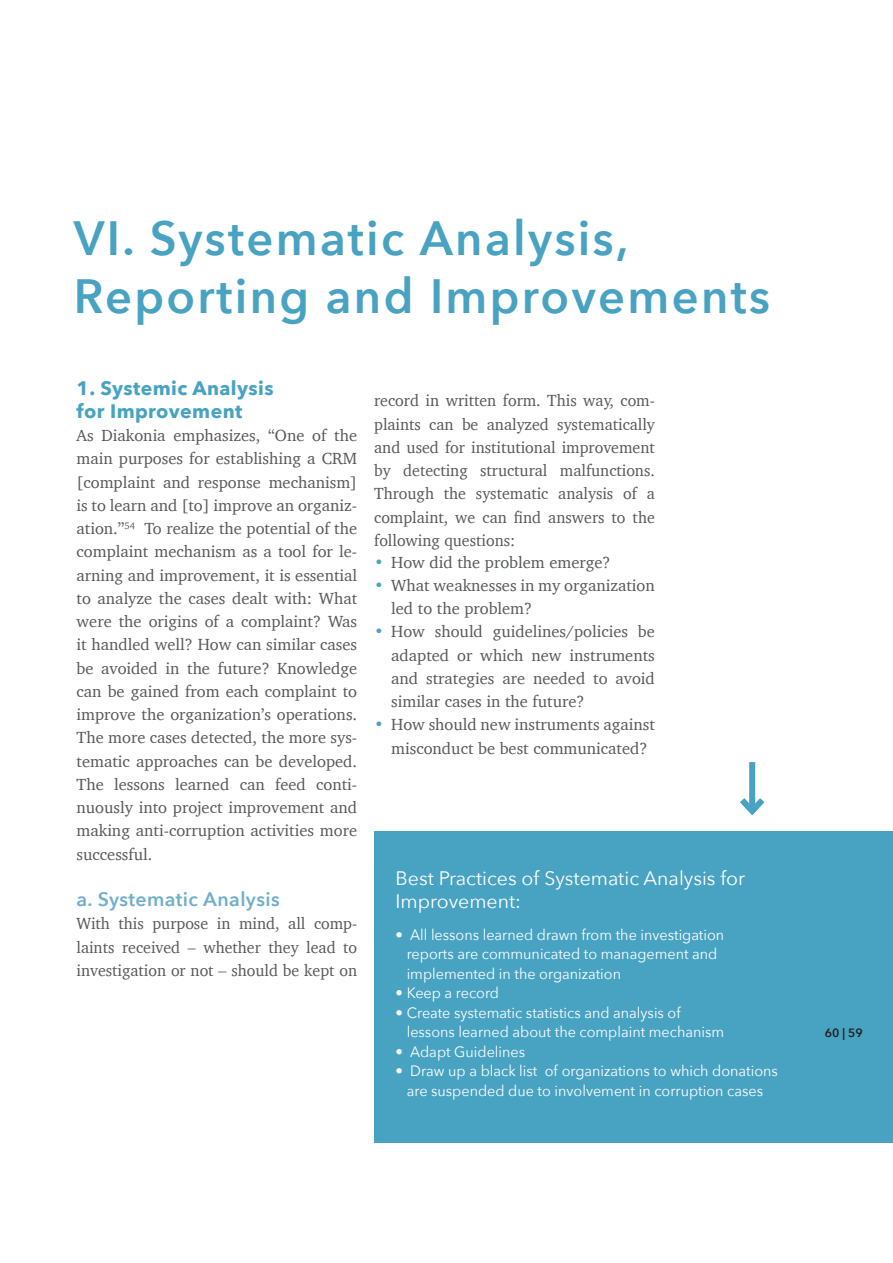
<style>
.page{position:relative;width:893px;height:1263px;background:#fff}
.page>*{position:absolute;margin:0;border:0;box-sizing:border-box;transform-origin:0 0}
.t1{font:600 48px/58.2px "Avenir Next";letter-spacing:.05em;color:#48a2c2}
.box_titel{font:19.5px/23.4px "Avenir Next";color:#fff}
._02_zwischentitel_fe{font:700 19.5px/23.4px "Avenir Next";letter-spacing:.02em;color:#48a2c2}
._02_zwischentitel_he{font:600 19.5px "Avenir Next";letter-spacing:.02em;color:#6fafcb}
._03_lauftext{font:16.5px/23.2px "Charter";color:#57585a;text-align:justify}
.box_lauftext{font:15px/19.5px "Avenir Next";color:#fff}
.t2{font:600 12px "Avenir Next";color:#231f20}
.s1{color:#48a2c2}
</style>
<div class="page">
<div style="left:374px;top:831px;width:519px;height:312px;background:#48a2c2"></div>
<div style="left:749px;top:762px;width:6px;height:49px;background:#48a2c2"></div>
<svg style="left:740px;top:792px;width:25px;height:24px"></svg>
<p class="t1" style="left:74px;top:208px;width:698px">VI. Systematic Analysis,<br>Reporting and Improvements</p>
<p class="_02_zwischentitel_fe" style="left:77px;top:376px;width:199px">1. Systemic Analysis for Improvement</p>
<p class="_03_lauftext" style="left:77px;top:424px;width:282px">As Diakonia emphasizes, “One of the main purposes for establishing a CRM [complaint and response mechanism] is to learn and [to] improve an organiz&shy;ation.”<sup>54</sup> To realize the potential of the complaint mechanism as a tool for le&shy;arning and improvement, it is essential to analyze the cases dealt with: What were the origins of a complaint? Was it handled well? How can similar cases be avoided in the future? Knowledge can be gained from each complaint to improve the organization’s operations.<br>The more cases detected, the more sys&shy;tematic approaches can be developed.<br>The lessons learned can feed conti&shy;nuously into project improvement and making anti-corruption activities more successful.</p>
<p class="_02_zwischentitel_he" style="left:77px;top:883px;width:205px">a. Systematic Analysis</p>
<p class="_03_lauftext" style="left:77px;top:912px;width:282px">With this purpose in mind, all comp&shy;laints received – whether they lead to investigation or not – should be kept on</p>
<p class="_03_lauftext" style="left:374px;top:389px;width:282px">record in written form. This way, com&shy;plaints can be analyzed systematically and used for institutional improvement by detecting structural malfunctions.<br>Through the systematic analysis of a complaint, we can find answers to the following questions:</p>
<p class="_03_lauftext" style="left:374px;top:550px;width:238px"><span class="s1">•</span> How did the problem emerge?</p>
<p class="_03_lauftext" style="left:391px;top:573px;width:265px;text-indent:-17px"><span class="s1">•</span> What weaknesses in my organization led to the problem?</p>
<p class="_03_lauftext" style="left:391px;top:620px;width:265px;text-indent:-17px"><span class="s1">•</span> How should guidelines/policies be adapted or which new instruments and strategies are needed to avoid similar cases in the future?</p>
<p class="_03_lauftext" style="left:374px;top:713px;width:282px;text-align:center"><span class="s1">•</span> How should new instruments against misconduct be best communicated?</p>
<p class="box_titel" style="left:395px;top:866px;width:351px">Best Practices of Systematic Analysis for<br>Improvement:</p>
<p class="box_lauftext" style="left:407px;top:924px;width:319px;text-indent:-11px">• All lessons learned drawn from the investigation reports are communicated to management and implemented in the organization</p>
<p class="box_lauftext" style="left:395px;top:983px;width:105px">• Keep a record</p>
<p class="box_lauftext" style="left:407px;top:1002px;width:319px;text-indent:-11px">• Create systematic statistics and analysis of lessons learned about the complaint mechanism</p>
<p class="box_lauftext" style="left:395px;top:1041px;width:131px">• Adapt Guidelines</p>
<p class="box_lauftext" style="left:395px;top:1061px;width:384px;text-align:center">• Draw up a black list of organizations to which donations are suspended due to involvement in corruption cases</p>
<p class="t2" style="left:825px;top:1023px;width:39px">60 | 59</p>
<p class="t2" style="left:825px;top:1023px;width:16px">58</p>
</div>
